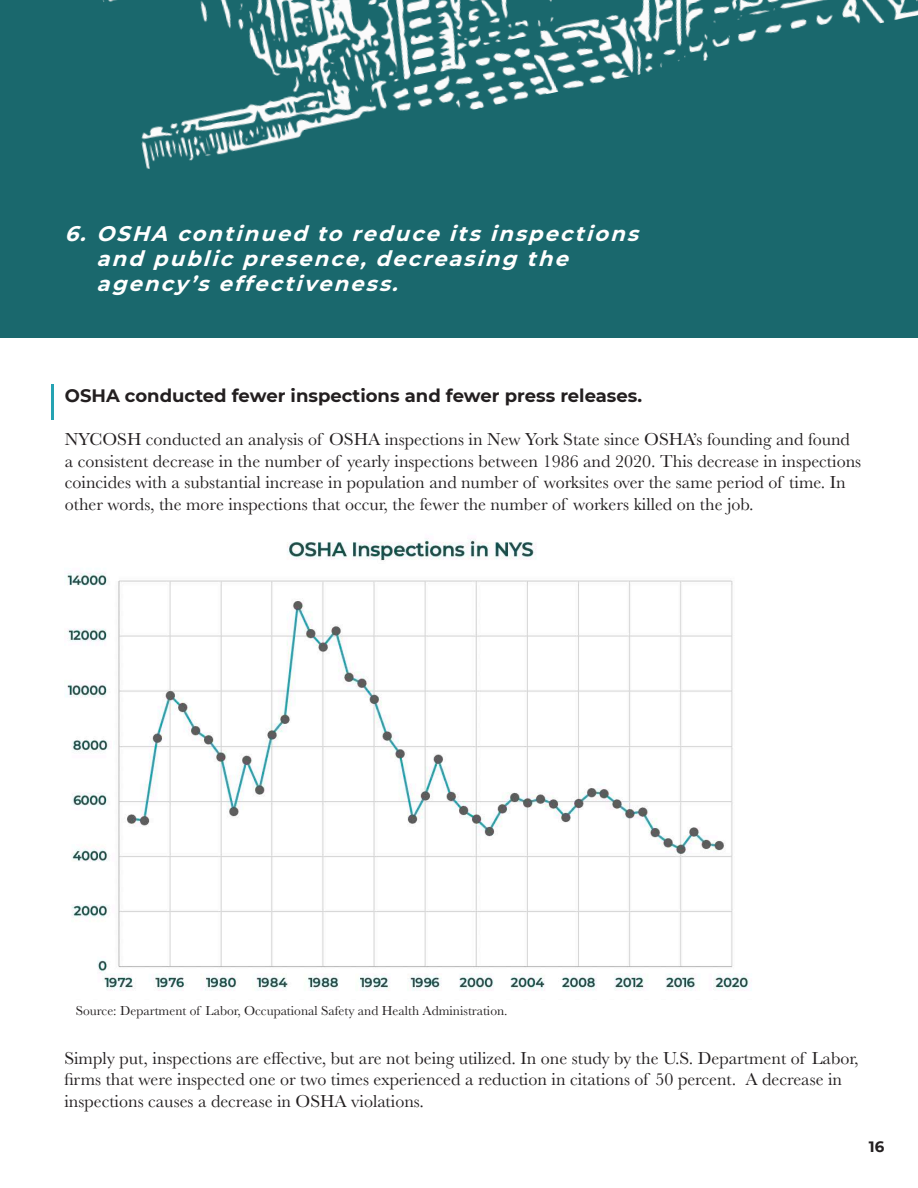
<style>
.page{position:relative;width:918px;height:1188px;background:#fff}
.page>*{position:absolute;margin:0;border:0;box-sizing:border-box;transform-origin:0 0}
.Header_3{font:italic 700 21px/25.2px "Montserrat";color:#fff}
.Paragraph_Style_1{font:18px/21.6px "Baskerville";color:#231f20}
.Header_4{font:700 18px "Montserrat";color:#231f20}
.t1{font:700 15px "Montserrat";color:#231f20}
.Footnote{font:13.5px "Baskerville";color:#231f20}
</style>
<div class="page">
<div style="left:0;top:0;width:918px;height:337px;background:#1a686d"></div>
<img style="left:103px;top:0;width:815px;height:169px">
<img style="left:65px;top:539px;width:687px;height:452px">
<hr style="left:51px;top:384px;width:3px;height:36px;background:#25a3b3">
<p class="Header_3" style="left:96px;top:220px;width:551px;text-indent:-32px">6. OSHA continued to reduce its inspections and public presence, decreasing the agency ’s effectiveness.</p>
<p class="Header_4" style="left:65px;top:382px;width:579px">OSHA conducted fewer inspections and fewer press releases.</p>
<p class="Paragraph_Style_1" style="left:65px;top:429px;width:798px">NYCOSH conducted an analysis of OSHA inspections in New York State since OSHA’s founding and found a consistent decrease in the number of yearly inspections between 1986 and 2020. This decrease in inspections coincides with a substantial increase in population and number of worksites over the same period of time. In other words, the more inspections that occur, the fewer the number of workers killed on the job.</p>
<p class="Footnote" style="left:76px;top:1002px;width:433px">Source: Department of Labor, Occupational Safety and Health Administration.</p>
<p class="Paragraph_Style_1" style="left:64px;top:1047px;width:796px">Simply put, inspections are effective, but are not being utilized. In one study by the U.S. Department of Labor, firms that were inspected one or two times experienced a reduction in citations of 50 percent. A decrease in inspections causes a decrease in OSHA violations.</p>
<p class="t1" style="left:869px;top:1135px;width:17px">16</p>
</div>
